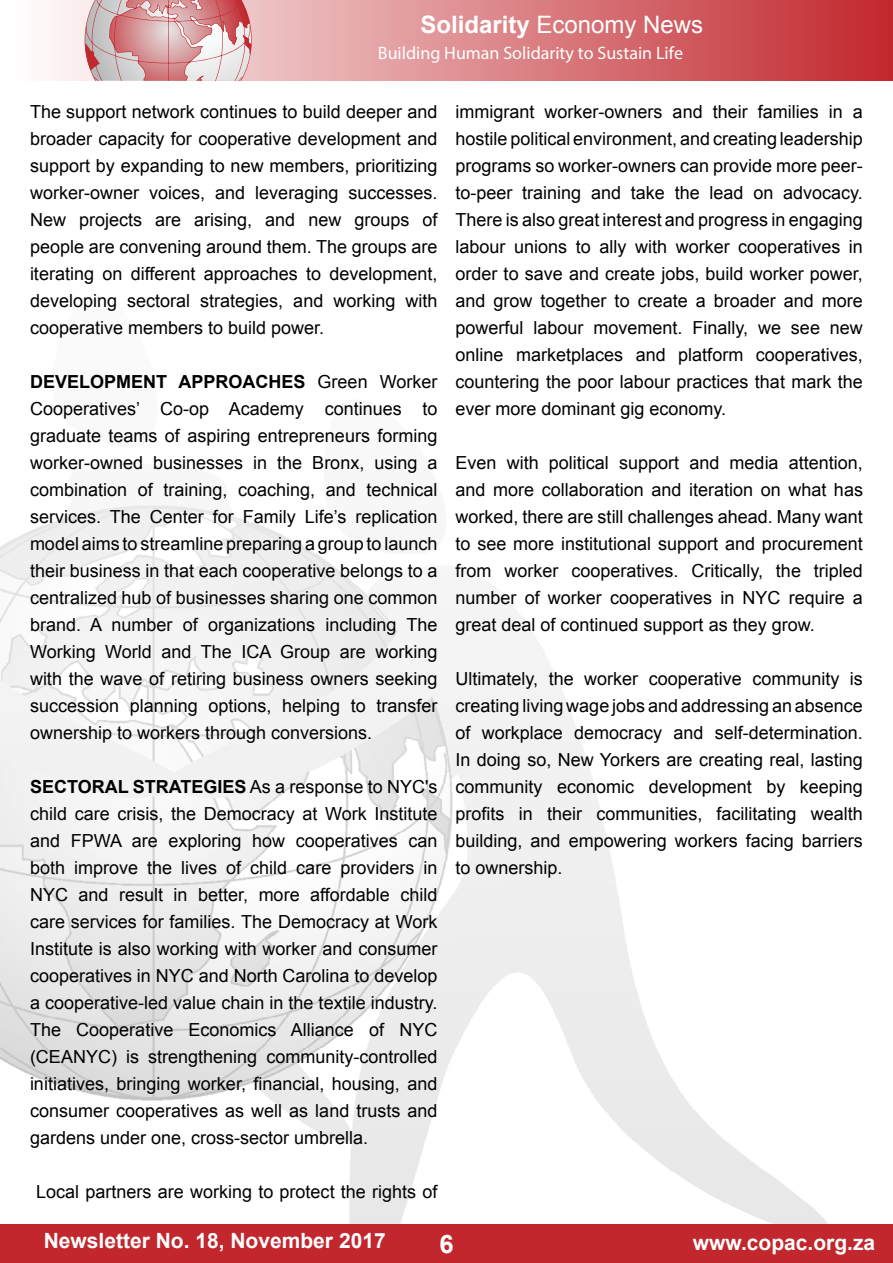
<style>
.page{position:relative;width:893px;height:1263px;background:#fff}
.page>*{position:absolute;margin:0;border:0;box-sizing:border-box;transform-origin:0 0}
.t1{font:700 25.5px "Arial";color:#fff}
.t2{font:24px "Arial";color:#fff}
.t3{font:700 21px "Arial";color:#fff}
.t4{font:18px/27px "Arial";color:#000;text-align:justify}
.t5{font:18px "Myriad Pro";color:#fff}
.s1{font-weight:700}
</style>
<div class="page">
<img style="left:0;top:505px;width:828px;height:719px">
<div style="left:0;top:1224px;width:893px;height:39px;background:#c1272d"></div>
<img style="left:53px;top:0;width:840px;height:81px">
<svg style="left:85px;top:0;width:167px;height:81px"></svg>
<h2 class="t2" style="left:420px;top:9px;width:284px"><span class="s1">Solidarity</span> Economy News</h2>
<p class="t5" style="left:378px;top:42px;width:307px">Building Human Solidarity to Sustain Life</p>
<p class="t4" style="left:30px;top:98px;width:409px">The support network continues to build deeper and broader capacity for cooperative development and support by expanding to new members, prioritizing worker-owner voices, and leveraging successes.<br>New projects are arising, and new groups of people are convening around them. The groups are iterating on different approaches to development, developing sectoral strategies, and working with cooperative members to build power.</p>
<p class="t4" style="left:30px;top:368px;width:409px"><span class="s1">DEVELOPMENT APPROACHES</span> Green Worker Cooperatives’ Co-op Academy continues to graduate teams of aspiring entrepreneurs forming worker-owned businesses in the Bronx, using a combination of training, coaching, and technical services. The Center for Family Life’s replication model aims to streamline preparing a group to launch their business in that each cooperative belongs to a centralized hub of businesses sharing one common brand. A number of organizations including The Working World and The ICA Group are working with the wave of retiring business owners seeking succession planning options, helping to transfer ownership to workers through conversions.</p>
<p class="t4" style="left:30px;top:773px;width:409px"><span class="s1">SECTORAL STRATEGIES</span> As a response to NYC's child care crisis, the Democracy at Work Institute and FPWA are exploring how cooperatives can both improve the lives of child care providers in NYC and result in better, more affordable child care services for families. The Democracy at Work Institute is also working with worker and consumer cooperatives in NYC and North Carolina to develop a cooperative-led value chain in the textile industry.<br>The Cooperative Economics Alliance of NYC (CEANYC) is strengthening community-controlled initiatives, bringing worker, financial, housing, and consumer cooperatives as well as land trusts and gardens under one, cross-sector umbrella.</p>
<p class="t4" style="left:36px;top:1178px;width:403px">Local partners are working to protect the rights of</p>
<p class="t4" style="left:455px;top:98px;width:409px">immigrant worker-owners and their families in a hostile political environment, and creating leadership programs so worker-owners can provide more peer&shy;to-peer training and take the lead on advocacy.<br>There is also great interest and progress in engaging labour unions to ally with worker cooperatives in order to save and create jobs, build worker power, and grow together to create a broader and more powerful labour movement. Finally, we see new online marketplaces and platform cooperatives, countering the poor labour practices that mark the ever more dominant gig economy.</p>
<p class="t4" style="left:455px;top:449px;width:409px">Even with political support and media attention, and more collaboration and iteration on what has worked, there are still challenges ahead. Many want to see more institutional support and procurement from worker cooperatives. Critically, the tripled number of worker cooperatives in NYC require a great deal of continued support as they grow.</p>
<p class="t4" style="left:455px;top:665px;width:409px">Ultimately, the worker cooperative community is creating living wage jobs and addressing an absence of workplace democracy and self-determination.<br>In doing so, New Yorkers are creating real, lasting community economic development by keeping profits in their communities, facilitating wealth building, and empowering workers facing barriers to ownership.</p>
<p class="t3" style="left:44px;top:1227px;width:343px">Newsletter No. 18, November 2017</p>
<h1 class="t1" style="left:439px;top:1227px;width:16px">6</h1>
<p class="t3" style="left:693px;top:1229px;width:184px">www.copac.org.za</p>
</div>
